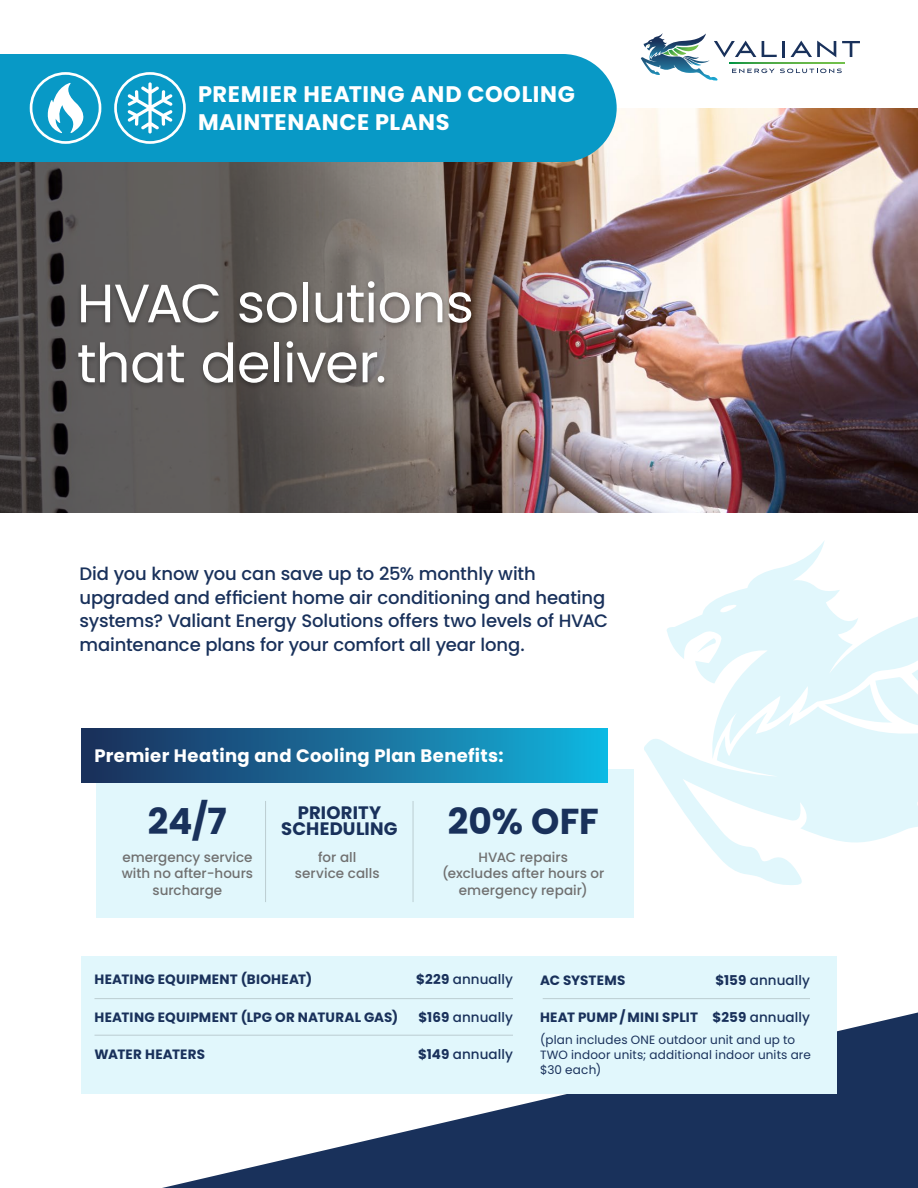
<style>
.page{position:relative;width:918px;height:1188px;background:#fff}
.page>*{position:absolute;margin:0;border:0;box-sizing:border-box;transform-origin:0 0}
.t1{font:54px/60px "Poppins";letter-spacing:-.01em;color:#fff}
.t2{font:700 36px "Poppins";color:#19315b}
.t3{font:700 22.5px/28.5px "Poppins";letter-spacing:.025em;color:#fff}
.t4{font:500 18px/24px "Poppins";letter-spacing:-.005em;color:#19315b}
.t5{font:700 18px "Poppins";letter-spacing:.02em;color:#fff}
.t6{font:700 18px/16.5px "Poppins";letter-spacing:.01em;color:#19315b;text-align:center}
.t7{font:700 13.5px "Poppins";letter-spacing:.015em;color:#19315b}
.t8{font:500 13.5px/16.5px "Poppins";color:#707070;text-align:center}
.t9{font:500 13.5px "Poppins";letter-spacing:.005em;color:#19315b}
.t10{font:12px/15px "Poppins";letter-spacing:.015em;color:#19315b}
.s1{font-weight:700}
.s2{font-weight:500}
</style>
<div class="page">
<img style="left:770px;top:108px;width:148px;height:405px">
<img style="left:0;top:108px;width:770px;height:405px">
<svg style="left:641px;top:33px;width:219px;height:48px"></svg>
<div style="left:0;top:54px;width:617px;height:108px;background:#0899c6"></div>
<svg style="left:644px;top:739px;width:274px;height:146px;fill:#e1f7fc"></svg>
<svg style="left:663px;top:541px;width:255px;height:218px;fill:#e1f7fc"></svg>
<svg style="left:162px;top:1012px;width:756px;height:176px;fill:#19315b"></svg>
<div style="left:81px;top:956px;width:756px;height:138px;background:#e1f7fc"></div>
<div style="left:74px;top:279px;width:402px;height:110px;background:#000;opacity:.3"></div>
<svg style="left:114px;top:72px;width:72px;height:72px"></svg>
<svg style="left:30px;top:72px;width:71px;height:72px"></svg>
<div style="left:96px;top:770px;width:538px;height:148px;background:#e1f7fc"></div>
<div style="left:81px;top:728px;width:527px;height:54px;background:linear-gradient(to right,#1d2b59,#13b4de)"></div>
<hr style="left:265px;top:801px;width:1px;height:101px;background:#d4d4d4">
<hr style="left:413px;top:801px;width:1px;height:101px;background:#d4d4d4">
<hr style="left:543px;top:998px;width:267px;height:1px;background:#d4d4d4">
<hr style="left:94px;top:998px;width:419px;height:1px;background:#d4d4d4">
<hr style="left:94px;top:1035px;width:419px;height:1px;background:#d4d4d4">
<p class="t3" style="left:198px;top:80px;width:379px">PREMIER HEATING AND COOLING<br>MAINTENANCE PLANS</p>
<h1 class="t1" style="left:77px;top:274px;width:399px">HVAC solutions that deliver.</h1>
<p class="t4" style="left:80px;top:561px;width:530px">Did you know you can save up to 25% monthly with upgraded and efficient home air conditioning and heating systems? Valiant Energy Solutions offers two levels of HVAC maintenance plans for your comfort all year long.</p>
<p class="t5" style="left:94px;top:745px;width:410px">Premier Heating and Cooling Plan Benefits:</p>
<h2 class="t2" style="left:148px;top:800px;width:81px">24/7</h2>
<p class="t6" style="left:281px;top:805px;width:118px">PRIORITY<br>SCHEDULING</p>
<h2 class="t2" style="left:448px;top:800px;width:153px">20% OFF</h2>
<p class="t8" style="left:122px;top:849px;width:133px">emergency service with no after-hours surcharge</p>
<p class="t8" style="left:295px;top:849px;width:86px">for all service calls</p>
<p class="t8" style="left:442px;top:849px;width:164px">HVAC repairs<br>(excludes after hours or emergency repair)</p>
<p class="t7" style="left:94px;top:972px;width:219px">HEATING EQUIPMENT (BIOHEAT)</p>
<p class="t9" style="left:416px;top:972px;width:98px"><span class="s1">$229</span> annually</p>
<p class="t7" style="left:94px;top:1009px;width:305px">HEATING EQUIPMENT (LPG OR NATURAL GAS)</p>
<p class="t9" style="left:418px;top:1009px;width:96px"><span class="s1">$169</span> annually</p>
<p class="t7" style="left:95px;top:1047px;width:112px">WATER HEATERS</p>
<p class="t9" style="left:418px;top:1047px;width:96px"><span class="s1">$149</span> annually</p>
<p class="t7" style="left:540px;top:972px;width:87px">AC SYSTEMS</p>
<p class="t9" style="left:715px;top:972px;width:96px"><span class="s1">$159</span> annually</p>
<p class="t7" style="left:540px;top:1010px;width:272px">HEAT PUMP/MINI SPLIT $259 <span class="s2">annually</span></p>
<p class="t10" style="left:540px;top:1033px;width:272px">(plan includes ONE outdoor unit and up to<br>TWO indoor units; additional indoor units are $30 each)</p>
</div>
